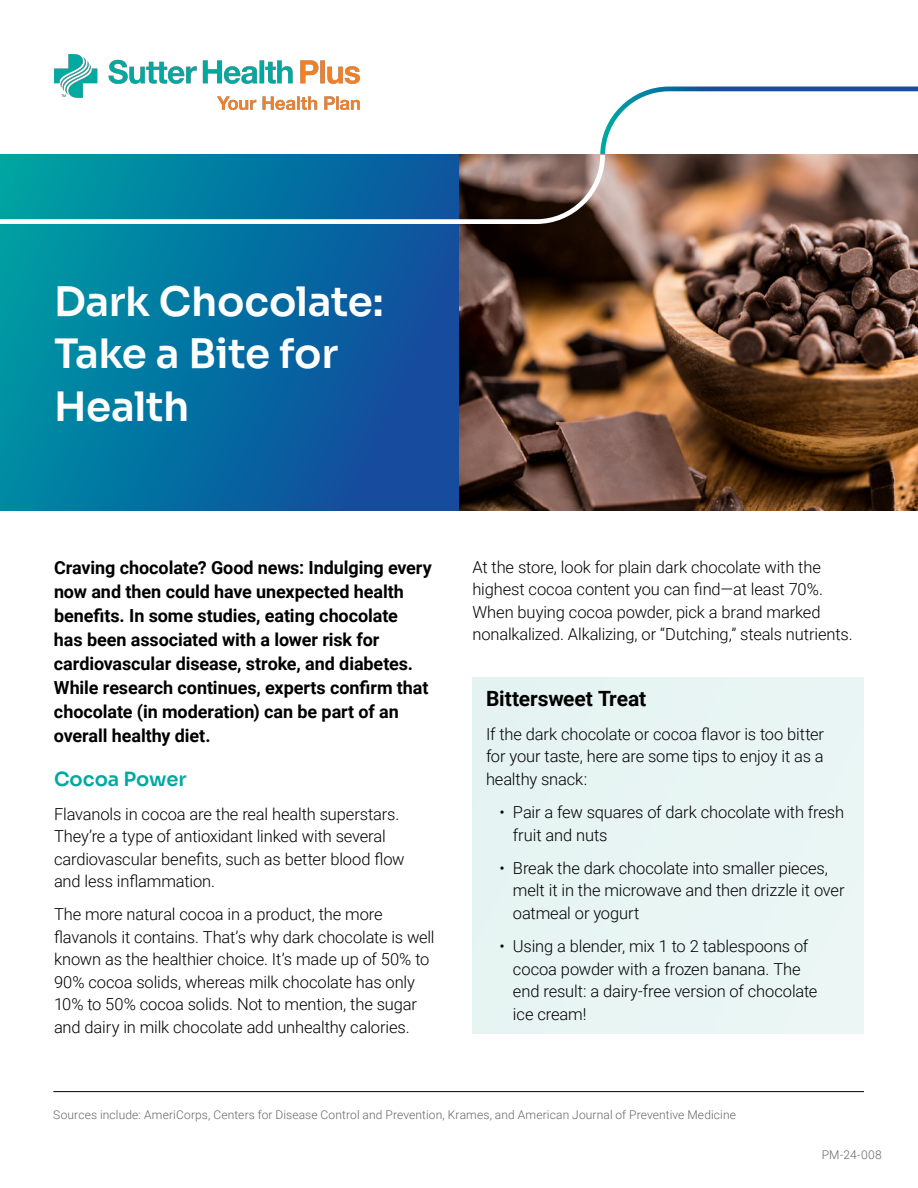
<style>
.page{position:relative;width:918px;height:1188px;background:#fff}
.page>*{position:absolute;margin:0;border:0;box-sizing:border-box;transform-origin:0 0}
.t1{font:600 40.5px/52.5px "Sora";letter-spacing:-.01em;color:#fff}
.t2{font:700 21px "Roboto";letter-spacing:-.005em;color:#000}
.t3{font:600 19.5px "Sora";color:#00a9a0}
.t4{font:700 18px/24px "Roboto";letter-spacing:-.005em;color:#000}
.t5{font:300 16.5px/22.5px "Roboto";letter-spacing:-.01em;color:#000}
.t6{font:300 12px "Roboto";letter-spacing:.01em;color:#666}
</style>
<div class="page">
<hr style="left:53px;top:1091px;width:811px;height:1px;background:#000">
<svg style="left:0;top:224px;width:459px;height:287px;background:#066da0"></svg>
<img style="left:459px;top:224px;width:459px;height:287px">
<svg style="left:0;top:87px;width:918px;height:137px"></svg>
<div style="left:472px;top:677px;width:392px;height:357px;background:#e3f3f1"></div>
<img style="left:54px;top:54px;width:305px;height:55px">
<h1 class="t1" style="left:54px;top:271px;width:331px">Dark Chocolate:<br>Take a Bite for<br>Health</h1>
<p class="t4" style="left:54px;top:555px;width:379px">Craving chocolate? Good news: Indulging every now and then could have unexpected health benefits. In some studies, eating chocolate<br>has been associated with a lower risk for cardiovascular disease, stroke, and diabetes.<br>While research continues, experts confirm that chocolate (in moderation) can be part of an overall healthy diet.</p>
<h2 class="t3" style="left:54px;top:763px;width:134px">Cocoa Power</h2>
<p class="t5" style="left:54px;top:802px;width:352px">Flavanols in cocoa are the real health superstars.<br>They’re a type of antioxidant linked with several cardiovascular benefits, such as better blood flow and less inflammation.</p>
<p class="t5" style="left:54px;top:903px;width:382px">The more natural cocoa in a product, the more flavanols it contains. That’s why dark chocolate is well known as the healthier choice. It’s made up of 50% to 90% cocoa solids, whereas milk chocolate has only 10% to 50% cocoa solids. Not to mention, the sugar and dairy in milk chocolate add unhealthy calories.</p>
<p class="t5" style="left:472px;top:555px;width:382px">At the store, look for plain dark chocolate with the highest cocoa content you can find—at least 70%.<br>When buying cocoa powder, pick a brand marked nonalkalized. Alkalizing, or “Dutching,” steals nutrients.</p>
<h2 class="t2" style="left:486px;top:684px;width:162px">Bittersweet Treat</h2>
<p class="t5" style="left:486px;top:722px;width:340px;text-align:justify">If the dark chocolate or cocoa flavor is too bitter for your taste, here are some tips to enjoy it as a healthy snack:</p>
<p class="t5" style="left:513px;top:800px;width:333px;text-indent:-13px">• Pair a few squares of dark chocolate with fresh fruit and nuts</p>
<p class="t5" style="left:513px;top:856px;width:333px;text-indent:-13px">• Break the dark chocolate into smaller pieces, melt it in the microwave and then drizzle it over oatmeal or yogurt</p>
<p class="t5" style="left:513px;top:934px;width:306px;text-indent:-13px">• Using a blender, mix 1 to 2 tablespoons of cocoa powder with a frozen banana. The end result: a dairy-free version of chocolate ice cream!</p>
<p class="t6" style="left:53px;top:1106px;width:684px">Sources include: AmeriCorps, Centers for Disease Control and Prevention, Krames, and American Journal of Preventive Medicine</p>
<p class="t6" style="left:822px;top:1147px;width:61px">PM-24-008</p>
</div>
